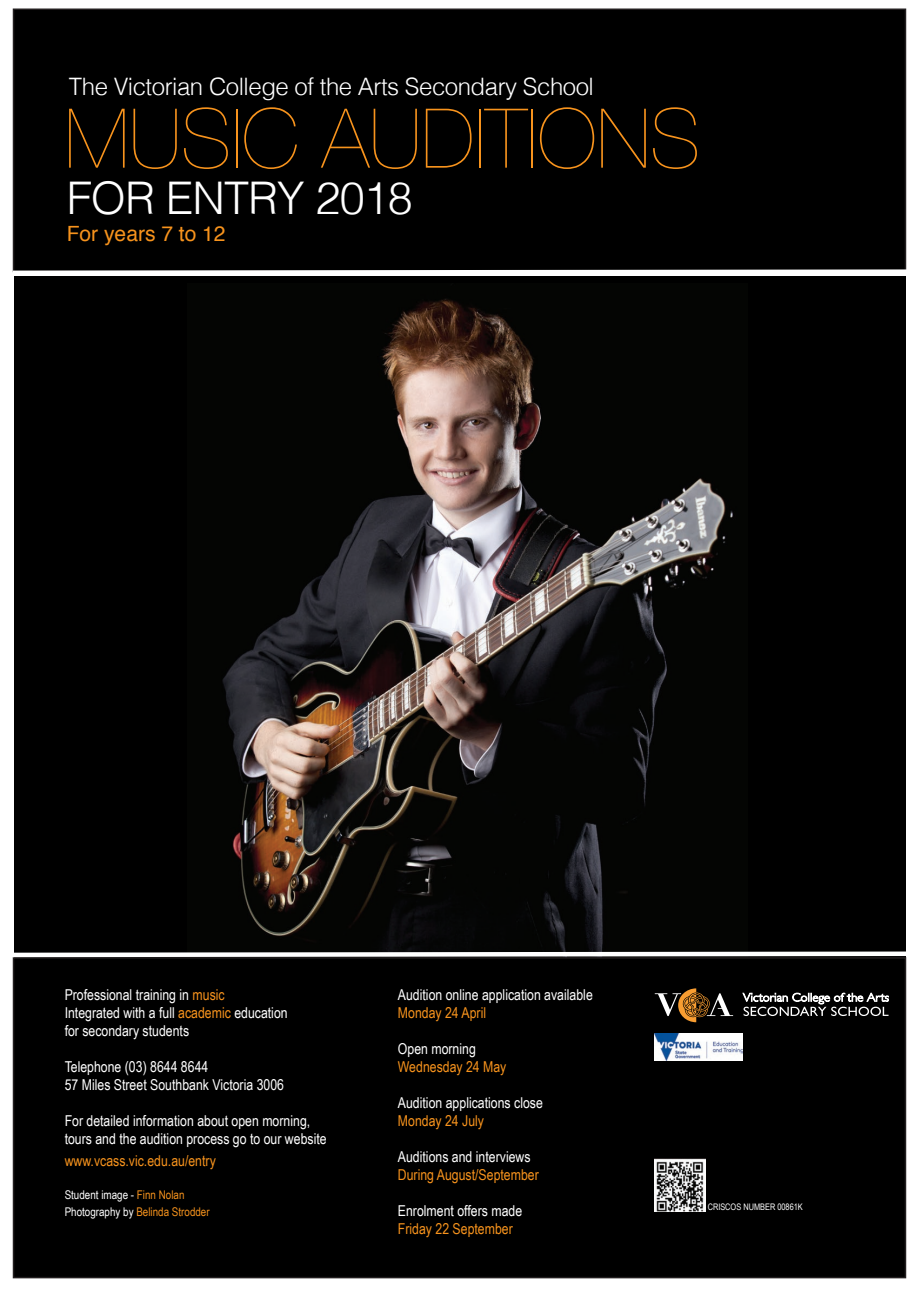
<style>
.page{position:relative;width:919px;height:1289px;background:#fff}
.page>*{position:absolute;margin:0;border:0;box-sizing:border-box;transform-origin:0 0}
.t1{font:200 82.5px "Helvetica Neue";color:#f7931d}
.t2{font:300 45px "Helvetica";letter-spacing:-.02em;color:#fff}
.t3{font:300 24px "Helvetica";letter-spacing:-.02em;color:#fff}
.t4{font:21px "Helvetica";color:#f7931d}
.t5{font:15px/18px "Arial Narrow";color:#fff}
.t6{font:15px "Arial Narrow";color:#f7931d}
.t7{font:12px/16.5px "Arial Narrow";color:#fff}
.t8{font:9px "Arial Narrow";color:#fff}
.s1{color:#f7931d}
</style>
<div class="page">
<div style="left:14px;top:276px;width:892px;height:682px;background:#000"></div>
<img style="left:222px;top:298px;width:511px;height:651px">
<div style="left:14px;top:957px;width:891px;height:320px;background:#000"></div>
<div style="left:14px;top:9px;width:891px;height:262px;background:#000"></div>
<svg style="left:12px;top:267px;width:895px;height:6px"></svg>
<svg style="left:12px;top:949px;width:895px;height:10px"></svg>
<svg style="left:654px;top:988px;width:79px;height:34px"></svg>
<svg style="left:742px;top:993px;width:146px;height:23px"></svg>
<img style="left:654px;top:1033px;width:88px;height:27px">
<img style="left:654px;top:1158px;width:51px;height:53px">
<h3 class="t3" style="left:69px;top:66px;width:526px">The Victorian College of the Arts Secondary School</h3>
<h1 class="t1" style="left:65px;top:74px;width:637px">MUSIC AUDITIONS</h1>
<h2 class="t2" style="left:67px;top:160px;width:347px">FOR ENTRY 2018</h2>
<h3 class="t4" style="left:67px;top:218px;width:160px">For years 7 to 12</h3>
<p class="t5" style="left:65px;top:985px;width:224px">Professional training in <span class="s1">music<br></span>Integrated with a full <span class="s1">academic</span> education for secondary students</p>
<p class="t5" style="left:65px;top:1057px;width:221px">Telephone (03) 8644 8644<br>57 Miles Street Southbank Victoria 3006</p>
<p class="t5" style="left:65px;top:1111px;width:263px">For detailed information about open morning, tours and the audition process go to our website</p>
<p class="t6" style="left:65px;top:1149px;width:153px">www.vcass.vic.edu.au/entry</p>
<p class="t7" style="left:65px;top:1185px;width:146px">Student image - <span class="s1">Finn Nolan<br></span>Photography by <span class="s1">Belinda Strodder</span></p>
<p class="t5" style="left:398px;top:985px;width:196px">Audition online application available</p>
<p class="t6" style="left:398px;top:1002px;width:90px">Monday 24 April</p>
<p class="t5" style="left:398px;top:1039px;width:79px">Open morning</p>
<p class="t6" style="left:398px;top:1056px;width:110px">Wednesday 24 May</p>
<p class="t5" style="left:398px;top:1093px;width:146px">Audition applications close</p>
<p class="t6" style="left:398px;top:1110px;width:88px">Monday 24 July</p>
<p class="t5" style="left:398px;top:1147px;width:134px">Auditions and interviews</p>
<p class="t6" style="left:398px;top:1164px;width:142px">During August/September</p>
<p class="t5" style="left:398px;top:1201px;width:126px">Enrolment offers made</p>
<p class="t6" style="left:398px;top:1218px;width:116px">Friday 22 September</p>
<p class="t8" style="left:707px;top:1200px;width:97px">CRISCOS NUMBER 00861K</p>
</div>
